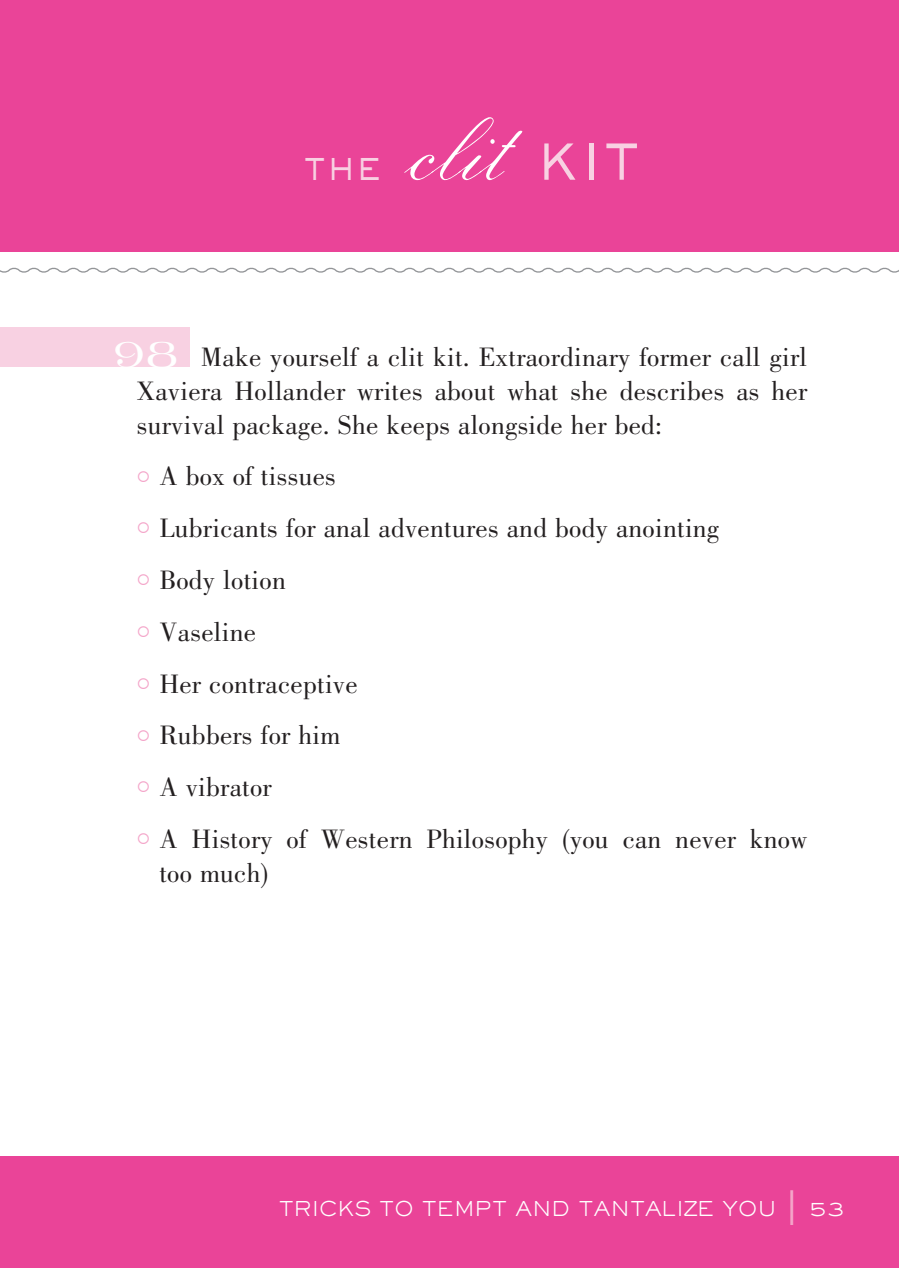
<style>
.page{position:relative;width:899px;height:1268px;background:#fff}
.page>*{position:absolute;margin:0;border:0;box-sizing:border-box;transform-origin:0 0}
.t1{font:125px "AT Sackers Italian Script";color:#fff;scale:.9 1}
.t2{font:300 42.5px "AT Sackers Gothic";color:#f8d1e2;scale:.9 1}
.t3{font:40px "AT Sackers Light Roman";color:#fff}
.t4{font:27.5px/51.8px "Bodoni";letter-spacing:.01em;color:#231f20;text-align:justify}
.t5{font:300 20px "AT Sackers Gothic";color:#fff}
.s1{font-family:"AT Sackers Gothic";font-weight:300;font-size:70px;color:#f8d1e2}
</style>
<div class="page">
<div style="left:0;top:0;width:899px;height:251px;background:#ea4498"></div>
<div style="left:0;top:1155px;width:899px;height:113px;background:#ea4498"></div>
<svg style="left:0;top:267px;width:899px;height:6px"></svg>
<div style="left:0;top:327px;width:189px;height:39px;background:#f8d1e2"></div>
<h2 class="t2" style="left:303px;top:135px;width:90px">THE</h2>
<h1 class="t1" style="left:406px;top:76px;width:261px">clit <span class="s1">KIT</span></h1>
<h3 class="t3" style="left:113px;top:327px;width:67px">98</h3>
<p class="t4" style="left:137px;top:340px;width:671px;line-height:33.8px;text-indent:64px">Make yourself a clit kit. Extraordinary former call girl Xaviera Hollander writes about what she describes as her survival package. She keeps alongside her bed:</p>
<p class="t4" style="left:159px;top:450px;width:649px;text-align:left">A box of tissues<br>Lubricants for anal adventures and body anointing<br>Body lotion<br>Vaseline<br>Her contraceptive<br>Rubbers for him<br>A vibrator<br>A History of Western Philosophy (you can never know</p>
<p class="t4" style="left:159px;top:846px;width:111px">too much)</p>
<p class="t5" style="left:279px;top:1195px;width:499px">TRICKS TO TEMPT AND TANTALIZE YOU</p>
<p class="t5" style="left:809px;top:1195px;width:37px">53</p>
</div>
